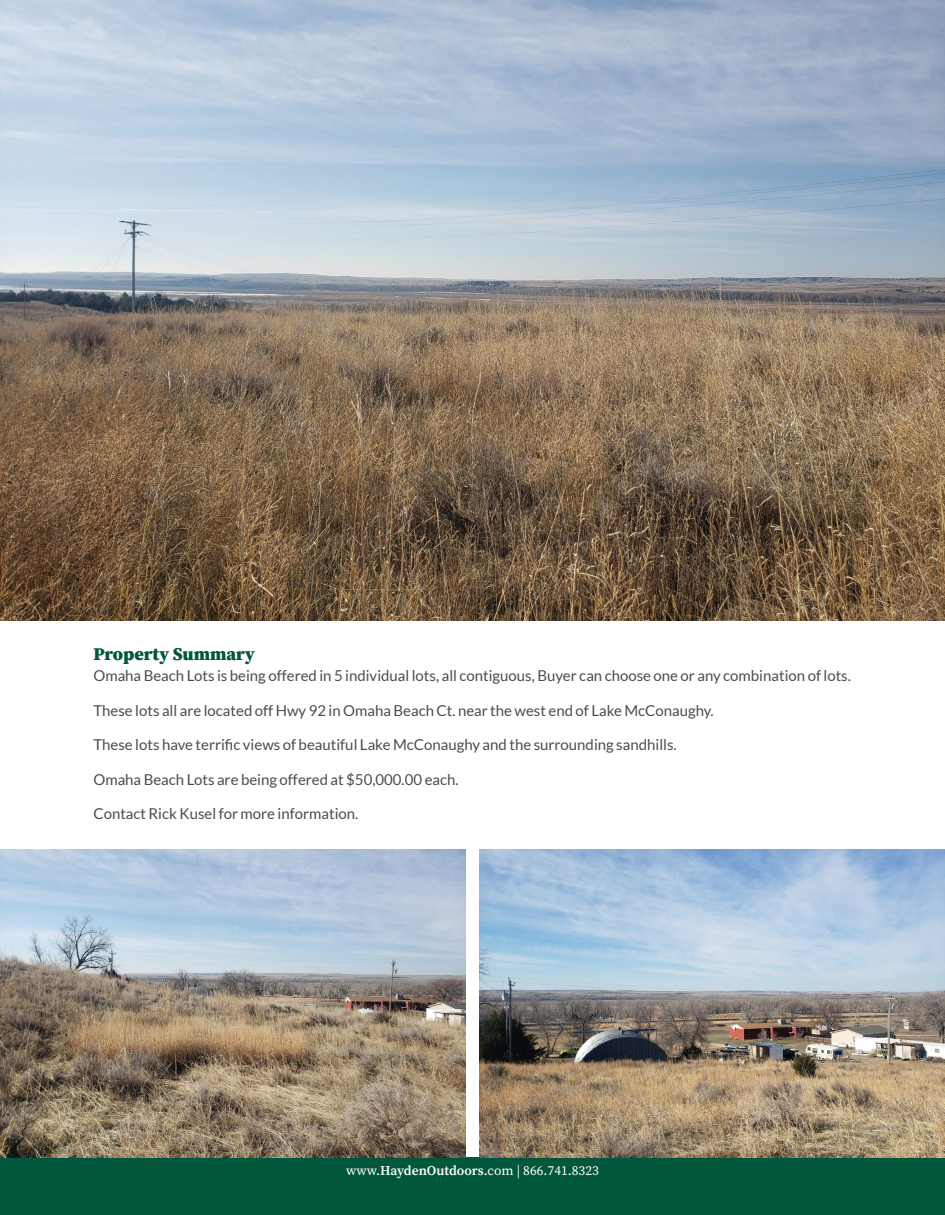
<style>
.page{position:relative;width:945px;height:1215px;background:#fff}
.page>*{position:absolute;margin:0;border:0;box-sizing:border-box;transform-origin:0 0}
.t1{font:900 18px "Source Serif Pro";color:#01573c}
.Description_Paragraph{font:15px "Lato";color:#4b4c4d}
.t2{font:13.5px "Source Serif Pro";color:#fff}
.s1{font-weight:600}
</style>
<div class="page">
<div style="left:0;top:1158px;width:945px;height:57px;background:#01573c"></div>
<img style="left:1px;top:0;width:944px;height:621px">
<img style="left:0;top:850px;width:466px;height:308px">
<img style="left:479px;top:850px;width:466px;height:308px">
<p class="t1" style="left:93px;top:641px;width:163px">Property Summary</p>
<p class="Description_Paragraph" style="left:93px;top:667px;width:759px">Omaha Beach Lots is being offered in 5 individual lots, all contiguous, Buyer can choose one or any combination of lots.</p>
<p class="Description_Paragraph" style="left:93px;top:702px;width:622px">These lots all are located off Hwy 92 in Omaha Beach Ct. near the west end of Lake McConaughy.</p>
<p class="Description_Paragraph" style="left:93px;top:736px;width:585px">These lots have terrific views of beautiful Lake McConaughy and the surrounding sandhills.</p>
<p class="Description_Paragraph" style="left:93px;top:771px;width:367px">Omaha Beach Lots are being offered at $50,000.00 each.</p>
<p class="Description_Paragraph" style="left:93px;top:805px;width:267px">Contact Rick Kusel for more information.</p>
<p class="t2" style="left:346px;top:1161px;width:254px">www.<span class="s1">HaydenOutdoors</span>.com | 866.741.8323</p>
</div>
